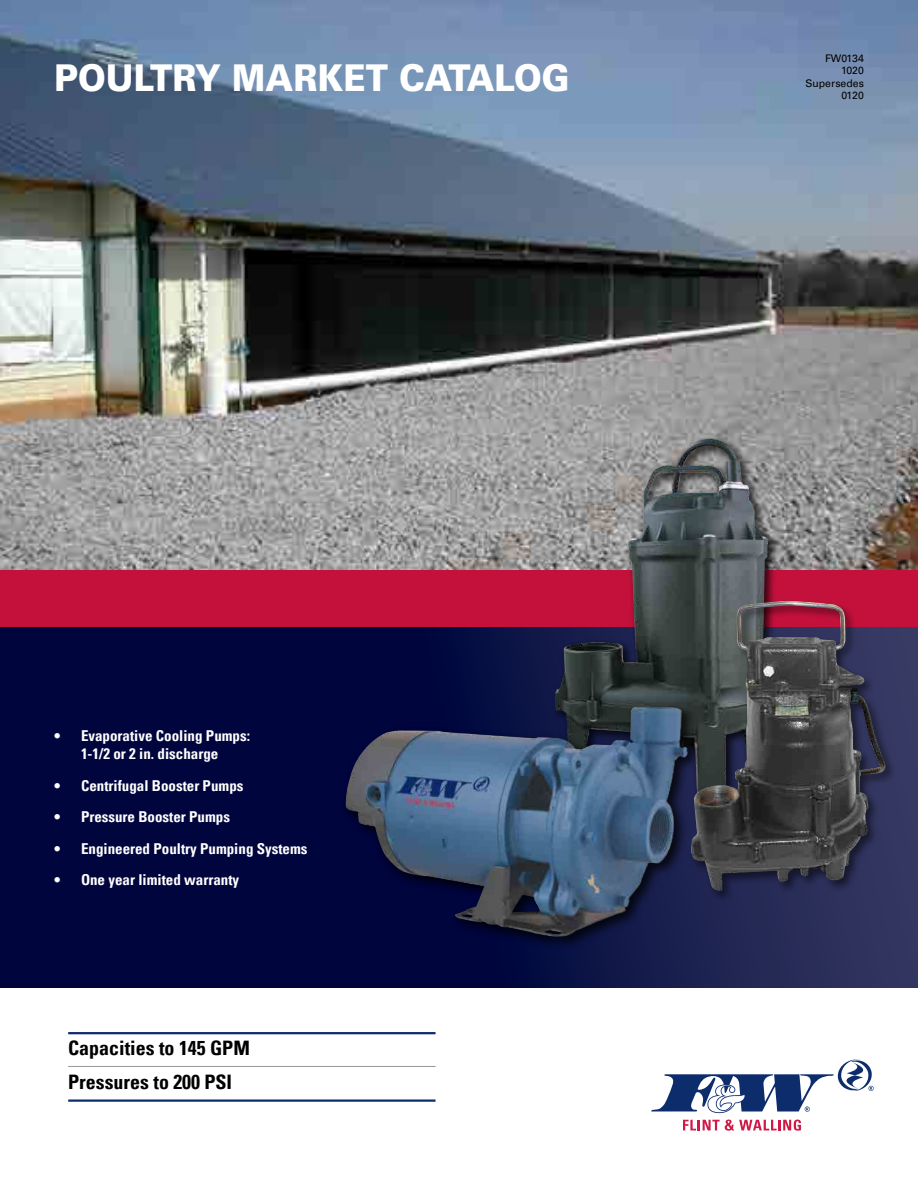
<style>
.page{position:relative;width:918px;height:1188px;background:#fff}
.page>*{position:absolute;margin:0;border:0;box-sizing:border-box;transform-origin:0 0}
.t1{font:900 37.05px "Univers LT Pro 75";color:#fff;scale:.9 1}
.t2{font:700 condensed 19.95px/33.5px "Univers LT Pro";color:#000}
.t3{font:700 condensed 15px/18px "Univers LT Pro";color:#fff;text-align:center}
.t4{font:10.5px/12.6px "Univers LT Pro 55 Roman";color:#000;text-align:right}
</style>
<div class="page">
<svg style="left:683px;top:1120px;width:118px;height:11px"></svg>
<svg style="left:651px;top:1059px;width:223px;height:54px"></svg>
<svg style="left:0;top:626px;width:918px;height:361px;background:#070b42"></svg>
<img style="left:0;top:0;width:918px;height:570px">
<div style="left:0;top:570px;width:918px;height:56px;background:#c3113c"></div>
<div style="left:551px;top:435px;width:233px;height:374px;background:#000;opacity:.5"></div>
<div style="left:555px;top:439px;width:230px;height:360px;background:#000;opacity:.5"></div>
<img style="left:555px;top:446px;width:218px;height:256px">
<div style="left:689px;top:599px;width:208px;height:303px;background:#000;opacity:.5"></div>
<img style="left:691px;top:601px;width:177px;height:290px">
<div style="left:341px;top:702px;width:360px;height:247px;background:#000;opacity:.5"></div>
<img style="left:346px;top:707px;width:343px;height:230px">
<hr style="left:68px;top:1032px;width:368px;height:2px;background:#0d2c6c">
<hr style="left:68px;top:1066px;width:368px;height:1px;background:#939598">
<hr style="left:68px;top:1099px;width:368px;height:3px;background:#0d2c6c">
<h1 class="t1" style="left:54px;top:52px;width:574px">POULTRY MARKET CATALOG</h1>
<p class="t4" style="left:805px;top:51px;width:60px">FW0134<br>1020<br>Supersedes</p>
<p class="t4" style="left:841px;top:89px;width:24px">0120</p>
<p class="t3" style="left:54px;top:726px;width:198px">• Evaporative Cooling Pumps:<br>1-1/2 or 2 in. discharge</p>
<p class="t3" style="left:54px;top:776px;width:191px">• Centrifugal Booster Pumps</p>
<p class="t3" style="left:54px;top:807px;width:178px">• Pressure Booster Pumps</p>
<p class="t3" style="left:54px;top:839px;width:255px">• Engineered Poultry Pumping Systems</p>
<p class="t3" style="left:54px;top:870px;width:187px">• One year limited warranty</p>
<h2 class="t2" style="left:68px;top:1031px;width:183px">Capacities to 145 GPM<br>Pressures to 200 PSI</h2>
</div>
